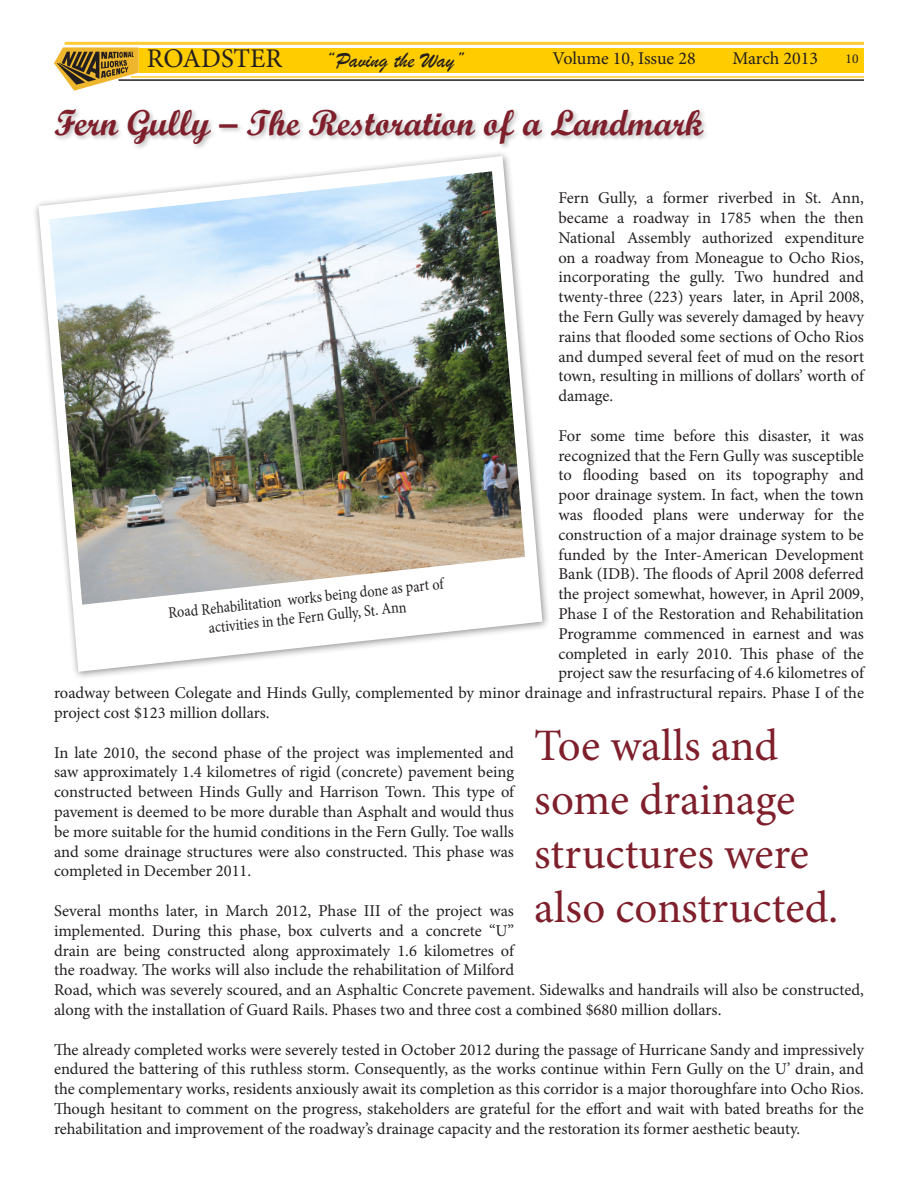
<style>
.page{position:relative;width:918px;height:1188px;background:#fff}
.page>*{position:absolute;margin:0;border:0;box-sizing:border-box;transform-origin:0 0}
.Secondary_headline{font:45px/54px "Minion Pro";color:#7e1f2b}
.Headline_Script_MT{font:36px "Script MT Bold";color:#7e1f2b}
.t1{font:27px "Minion Pro";color:#231f20}
.t2{font:22.5px "Brush Script";color:#231f20}
.t3{font:18px "Minion Pro";letter-spacing:-.005em;color:#231f20}
.Body_Copy{font:16.5px/19.8px "Minion Pro";color:#231f20;text-align:justify}
.photo_captions{font:16.05px "Minion Pro";color:#231f20;scale:.89 1}
.t4{font:13.5px "Minion Pro";color:#231f20}
</style>
<div class="page">
<div style="left:139px;top:48px;width:725px;height:25px;background:#fc0"></div>
<hr style="left:131px;top:76px;width:733px;height:2px;background:#fc3">
<hr style="left:65px;top:42px;width:799px;height:3px;background:#fc3">
<hr style="left:118px;top:79px;width:746px;height:2px;background:#231f20">
<svg style="left:54px;top:47px;width:85px;height:44px"></svg>
<div style="left:53px;top:107px;width:657px;height:44px;background:#231f20;opacity:.3"></div>
<div style="left:33px;top:150px;width:518px;height:530px;background:#fff"></div>
<svg style="left:35px;top:153px;width:512px;height:523px"></svg>
<img style="left:49px;top:171px;width:476px;height:434px">
<p class="t1" style="left:147px;top:41px;width:137px">ROADSTER</p>
<p class="t2" style="left:325px;top:47px;width:141px">“Paving the Way”</p>
<p class="t3" style="left:553px;top:46px;width:145px">Volume 10, Issue 28</p>
<p class="t3" style="left:732px;top:46px;width:87px">March 2013</p>
<p class="t4" style="left:846px;top:49px;width:14px">10</p>
<p class="Headline_Script_MT" style="left:54px;top:101px;width:651px">Fern Gully – The Restoration of a Landmark</p>
<p class="Body_Copy" style="left:558px;top:188px;width:307px">Fern Gully, a former riverbed in St. Ann, became a roadway in 1785 when the then National Assembly authorized expenditure on a roadway from Moneague to Ocho Rios, incorporating the gully. Two hundred and twenty-three (223) years later, in April 2008, the Fern Gully was severely damaged by heavy rains that flooded some sections of Ocho Rios and dumped several feet of mud on the resort town, resulting in millions of dollars’ worth of damage.</p>
<p class="Body_Copy" style="left:558px;top:426px;width:307px">For some time before this disaster, it was</p>
<p class="Body_Copy" style="left:558px;top:445px;width:307px">recognized that the Fern Gully was susceptible</p>
<p class="Body_Copy" style="left:558px;top:465px;width:307px">to flooding based on its topography and</p>
<p class="Body_Copy" style="left:558px;top:485px;width:307px">poor drainage system. In fact, when the town</p>
<p class="Body_Copy" style="left:558px;top:505px;width:307px">was flooded plans were underway for the</p>
<p class="Body_Copy" style="left:558px;top:525px;width:307px">construction of a major drainage system to be</p>
<p class="Body_Copy" style="left:558px;top:544px;width:307px">funded by the Inter-American Development</p>
<p class="Body_Copy" style="left:558px;top:564px;width:307px">Bank (IDB). The floods of April 2008 deferred</p>
<p class="Body_Copy" style="left:558px;top:584px;width:307px">the project somewhat, however, in April 2009,</p>
<p class="Body_Copy" style="left:558px;top:604px;width:307px">Phase I of the Restoration and Rehabilitation</p>
<p class="Body_Copy" style="left:558px;top:624px;width:307px">Programme commenced in earnest and was</p>
<p class="Body_Copy" style="left:558px;top:643px;width:307px">completed in early 2010. This phase of the</p>
<p class="Body_Copy" style="left:558px;top:663px;width:307px">project saw the resurfacing of 4.6 kilometres of</p>
<p class="Body_Copy" style="left:54px;top:683px;width:812px">roadway between Colegate and Hinds Gully, complemented by minor drainage and infrastructural repairs. Phase I of the</p>
<p class="Body_Copy" style="left:54px;top:703px;width:217px">project cost $123 million dollars.</p>
<p class="Body_Copy" style="left:54px;top:742px;width:462px">In late 2010, the second phase of the project was implemented and saw approximately 1.4 kilometres of rigid (concrete) pavement being constructed between Hinds Gully and Harrison Town. This type of pavement is deemed to be more durable than Asphalt and would thus be more suitable for the humid conditions in the Fern Gully. Toe walls and some drainage structures were also constructed. This phase was completed in December 2011.</p>
<p class="Body_Copy" style="left:54px;top:901px;width:812px;text-align:left">Several months later, in March 2012, Phase III of the project was<br>implemented. During this phase, box culverts and a concrete “U”<br>drain are being constructed along approximately 1.6 kilometres of<br>the roadway. The works will also include the rehabilitation of Milford<br>Road, which was severely scoured, and an Asphaltic Concrete pavement. Sidewalks and handrails will also be constructed, along with the installation of Guard Rails. Phases two and three cost a combined $680 million dollars.</p>
<p class="Body_Copy" style="left:54px;top:1039px;width:812px">The already completed works were severely tested in October 2012 during the passage of Hurricane Sandy and impressively endured the battering of this ruthless storm. Consequently, as the works continue within Fern Gully on the U’ drain, and the complementary works, residents anxiously await its completion as this corridor is a major thoroughfare into Ocho Rios.<br>Though hesitant to comment on the progress, stakeholders are grateful for the effort and wait with bated breaths for the rehabilitation and improvement of the roadway’s drainage capacity and the restoration its former aesthetic beauty.</p>
<p class="photo_captions" style="left:167px;top:602px;width:313px;rotate:-6deg">Road Rehabilitation works being done as part of</p>
<p class="photo_captions" style="left:207px;top:617px;width:225px;rotate:-6deg">activities in the Fern Gully, St. Ann</p>
<p class="Secondary_headline" style="left:534px;top:719px;width:306px">Toe walls and some drainage structures were also constructed.</p>
</div>
